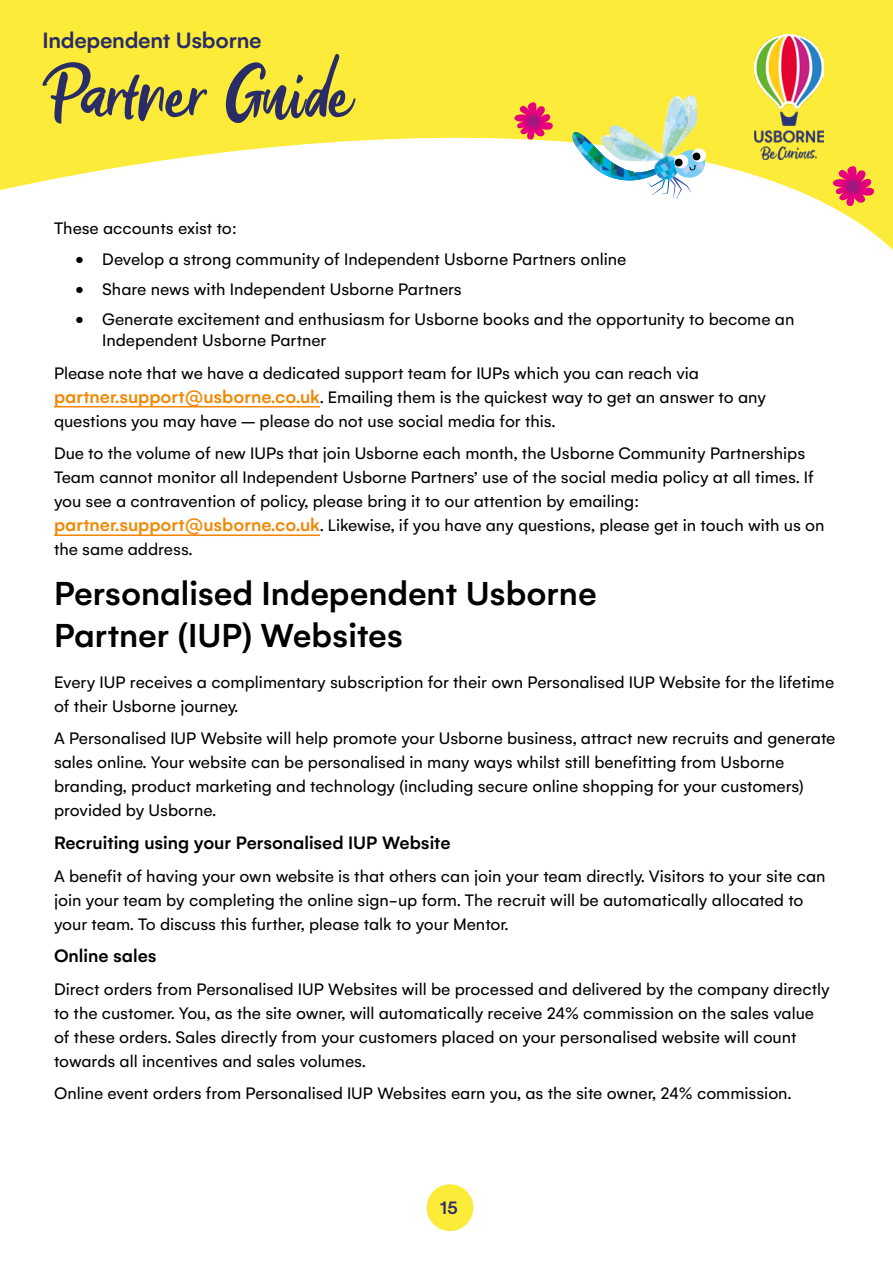
<style>
.page{position:relative;width:893px;height:1263px;background:#fff}
.page>*{position:absolute;margin:0;border:0;box-sizing:border-box;transform-origin:0 0}
.t1{font:500 82.5px "Suntowns Usborne";letter-spacing:-.01em;color:#292c65}
.t2{font:500 36px/42px "Gelion";color:#000}
.t3{font:500 24px "Gelion";letter-spacing:-.01em;color:#292c65}
.t4{font:500 19.5px "Gelion";color:#000}
.t5{font:500 19.5px "Gelion";color:#323168}
.t6{font:18px/24px "Gelion";color:#000}
.s1{font-weight:500;font-size:19.5px;color:#f08906}
</style>
<div class="page">
<svg style="left:0;top:0;width:893px;height:250px;fill:#fceb38"></svg>
<div style="left:427px;top:1185px;width:46px;height:45px;background:#fceb39;border-radius:50%"></div>
<div style="left:427px;top:1184px;width:46px;height:47px;border:2px solid #fceb39;border-radius:50%"></div>
<svg style="left:572px;top:95px;width:135px;height:104px"></svg>
<img style="left:604px;top:111px;width:83px;height:57px">
<img style="left:674px;top:96px;width:20px;height:29px">
<img style="left:600px;top:135px;width:21px;height:12px">
<img style="left:666px;top:97px;width:15px;height:21px">
<svg style="left:832px;top:163px;width:43px;height:44px;background:#ea755b"></svg>
<svg style="left:513px;top:99px;width:41px;height:42px;background:#eb7b5f"></svg>
<img style="left:754px;top:35px;width:70px;height:124px">
<hr style="left:54px;top:406px;width:266px;height:1px;background:#f08906">
<hr style="left:54px;top:534px;width:266px;height:2px;background:#f08906">
<h3 class="t3" style="left:43px;top:26px;width:221px">Independent Usborne</h3>
<h1 class="t1" style="left:43px;top:45px;width:312px">Partner Guide</h1>
<p class="t6" style="left:54px;top:216px;width:185px">These accounts exist to:</p>
<p class="t6" style="left:75px;top:246px;width:553px">• Develop a strong community of Independent Usborne Partners online</p>
<p class="t6" style="left:75px;top:277px;width:388px">• Share news with Independent Usborne Partners</p>
<p class="t6" style="left:102px;top:308px;width:694px;line-height:21.6px;text-indent:-27px">• Generate excitement and enthusiasm for Usborne books and the opportunity to become an<br>Independent Usborne Partner</p>
<p class="t6" style="left:54px;top:361px;width:714px">Please note that we have a dedicated support team for IUPs which you can reach via <span class="s1">partner.support@usborne.co.uk</span>. Emailing them is the quickest way to get an answer to any questions you may have – please do not use social media for this.</p>
<p class="t6" style="left:54px;top:441px;width:772px">Due to the volume of new IUPs that join Usborne each month, the Usborne Community Partnerships Team cannot monitor all Independent Usborne Partners’ use of the social media policy at all times. If you see a contravention of policy, please bring it to our attention by emailing: <span class="s1">partner.support@usborne.co.uk</span>. Likewise, if you have any questions, please get in touch with us on the same address.</p>
<h2 class="t2" style="left:54px;top:572px;width:544px">Personalised Independent Usborne<br>Partner (IUP) Websites</h2>
<p class="t6" style="left:54px;top:670px;width:782px">Every IUP receives a complimentary subscription for their own Personalised IUP Website for the lifetime of their Usborne journey.</p>
<p class="t6" style="left:54px;top:726px;width:783px">A Personalised IUP Website will help promote your Usborne business, attract new recruits and generate sales online. Your website can be personalised in many ways whilst still benefitting from Usborne branding, product marketing and technology (including secure online shopping for your customers) provided by Usborne.</p>
<p class="t4" style="left:54px;top:831px;width:398px">Recruiting using your Personalised IUP Website</p>
<p class="t6" style="left:54px;top:863px;width:773px">A benefit of having your own website is that others can join your team directly. Visitors to your site can join your team by completing the online sign-up form. The recruit will be automatically allocated to your team. To discuss this further, please talk to your Mentor.</p>
<p class="t4" style="left:54px;top:944px;width:104px">Online sales</p>
<p class="t6" style="left:54px;top:976px;width:777px">Direct orders from Personalised IUP Websites will be processed and delivered by the company directly to the customer. You, as the site owner, will automatically receive 24% commission on the sales value of these orders. Sales directly from your customers placed on your personalised website will count towards all incentives and sales volumes.</p>
<p class="t6" style="left:54px;top:1081px;width:739px">Online event orders from Personalised IUP Websites earn you, as the site owner, 24% commission.</p>
<p class="t5" style="left:440px;top:1195px;width:20px">15</p>
</div>
